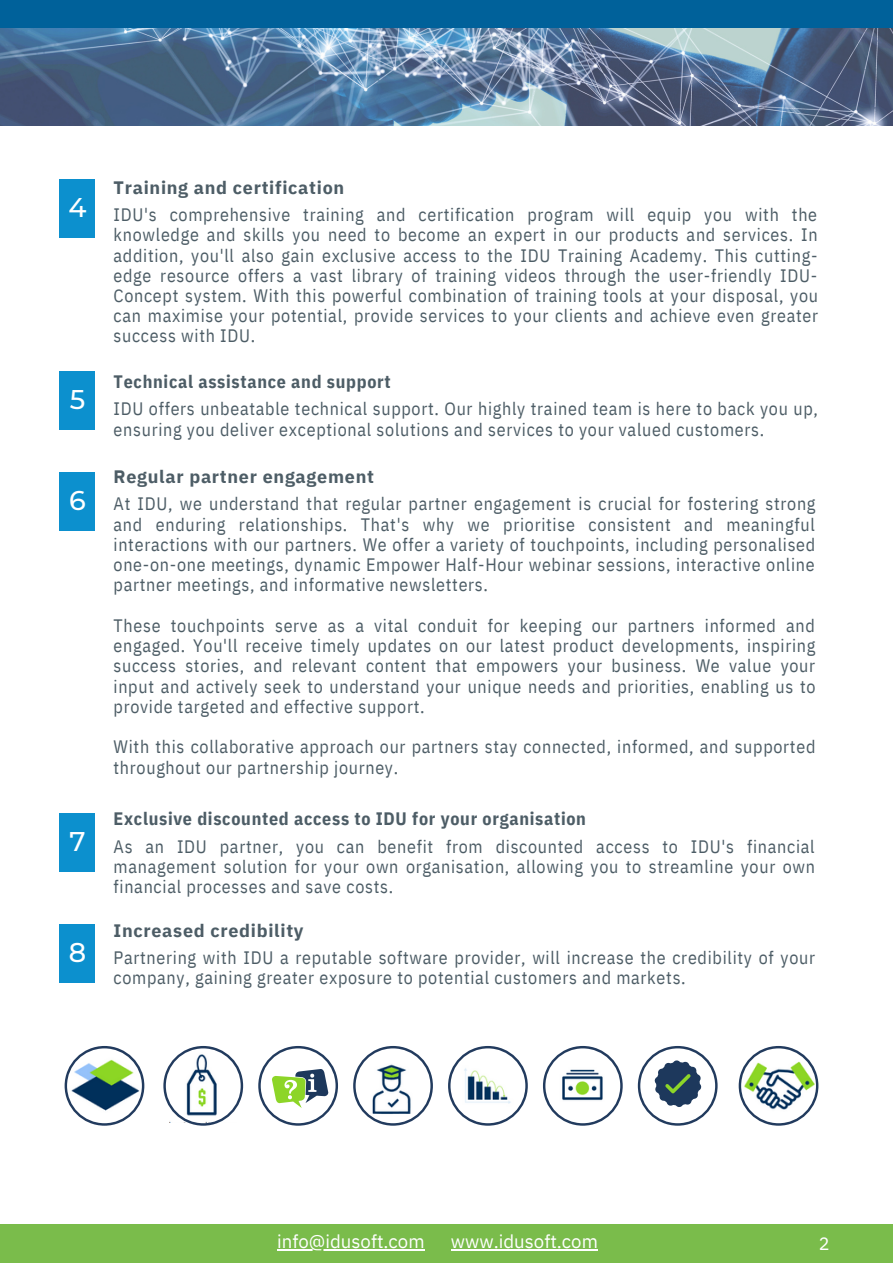
<style>
.page{position:relative;width:893px;height:1264px;background:#fff}
.page>*{position:absolute;margin:0;border:0;box-sizing:border-box;transform-origin:0 0}
.t1{font:500 27px "Montserrat";color:#fff}
.t2{font:18.6px "IBM Plex Sans";color:#fff}
.t3{font:18px/20.2px "IBM Plex Sans Cond";letter-spacing:.04em;color:#4d5d66;text-align:justify}
.t4{font:700 18px "IBM Plex Sans Cond";letter-spacing:.04em;color:#4d5d66}
.t5{font:700 18px "IBM Plex Sans";letter-spacing:.04em;color:#4d5d66}
.t6{font:18px "IBM Plex Sans";color:#fff}
</style>
<div class="page">
<img style="left:0;top:28px;width:892px;height:98px">
<div style="left:0;top:0;width:892px;height:28px;background:#00619a"></div>
<div style="left:60px;top:371px;width:35px;height:58px;background:#0c90ce"></div>
<div style="left:60px;top:813px;width:35px;height:58px;background:#0c90ce"></div>
<div style="left:60px;top:924px;width:35px;height:58px;background:#0c90ce"></div>
<div style="left:60px;top:472px;width:35px;height:58px;background:#0c90ce"></div>
<div style="left:0;top:1223px;width:892px;height:39px;background:#7abc4b"></div>
<hr style="left:277px;top:1249px;width:147px;height:1px;background:#fff">
<hr style="left:451px;top:1249px;width:147px;height:1px;background:#fff">
<div style="left:60px;top:179px;width:35px;height:59px;background:#0c90ce"></div>
<svg style="left:65px;top:1046px;width:79px;height:79px"></svg>
<svg style="left:163px;top:1046px;width:80px;height:79px"></svg>
<svg style="left:258px;top:1046px;width:80px;height:79px"></svg>
<svg style="left:353px;top:1046px;width:80px;height:79px"></svg>
<svg style="left:448px;top:1046px;width:79px;height:79px"></svg>
<svg style="left:543px;top:1046px;width:79px;height:79px"></svg>
<svg style="left:637px;top:1046px;width:80px;height:79px"></svg>
<svg style="left:738px;top:1046px;width:80px;height:79px"></svg>
<p class="t1" style="left:68px;top:191px;width:20px">4</p>
<p class="t1" style="left:70px;top:383px;width:17px">5</p>
<p class="t1" style="left:69px;top:483px;width:18px">6</p>
<p class="t1" style="left:69px;top:824px;width:18px">7</p>
<p class="t1" style="left:69px;top:935px;width:19px">8</p>
<p class="t5" style="left:113px;top:175px;width:232px">Training and certification</p>
<p class="t3" style="left:113px;top:204px;width:706px">IDU's comprehensive training and certification program will equip you with the knowledge and skills you need to become an expert in our products and services. In addition, you'll also gain exclusive access to the IDU Training Academy. This cutting&shy;edge resource offers a vast library of training videos through the user-friendly IDU-Concept system. With this powerful combination of training tools at your disposal, you can maximise your potential, provide services to your clients and achieve even greater success with IDU.</p>
<p class="t4" style="left:113px;top:370px;width:279px">Technical assistance and support</p>
<p class="t3" style="left:113px;top:398px;width:705px">IDU offers unbeatable technical support. Our highly trained team is here to back you up, ensuring you deliver exceptional solutions and services to your valued customers.</p>
<p class="t5" style="left:113px;top:464px;width:262px">Regular partner engagement</p>
<p class="t3" style="left:113px;top:493px;width:703px">At IDU, we understand that regular partner engagement is crucial for fostering strong and enduring relationships. That's why we prioritise consistent and meaningful interactions with our partners. We offer a variety of touchpoints, including personalised one-on-one meetings, dynamic Empower Half-Hour webinar sessions, interactive online partner meetings, and informative newsletters.</p>
<p class="t3" style="left:113px;top:615px;width:703px">These touchpoints serve as a vital conduit for keeping our partners informed and engaged. You'll receive timely updates on our latest product developments, inspiring success stories, and relevant content that empowers your business. We value your input and actively seek to understand your unique needs and priorities, enabling us to provide targeted and effective support.</p>
<p class="t3" style="left:113px;top:736px;width:703px">With this collaborative approach our partners stay connected, informed, and supported throughout our partnership journey.</p>
<p class="t4" style="left:113px;top:806px;width:474px">Exclusive discounted access to IDU for your organisation</p>
<p class="t3" style="left:113px;top:835px;width:703px">As an IDU partner, you can benefit from discounted access to IDU's financial management solution for your own organisation, allowing you to streamline your own financial processes and save costs.</p>
<p class="t5" style="left:113px;top:918px;width:191px">Increased credibility</p>
<p class="t3" style="left:113px;top:947px;width:703px">Partnering with IDU a reputable software provider, will increase the credibility of your company, gaining greater exposure to potential customers and markets.</p>
<p class="t2" style="left:277px;top:1228px;width:149px">info@idusoft.com</p>
<p class="t2" style="left:451px;top:1228px;width:148px">www.idusoft.com</p>
<p class="t6" style="left:818px;top:1231px;width:12px">2</p>
</div>
